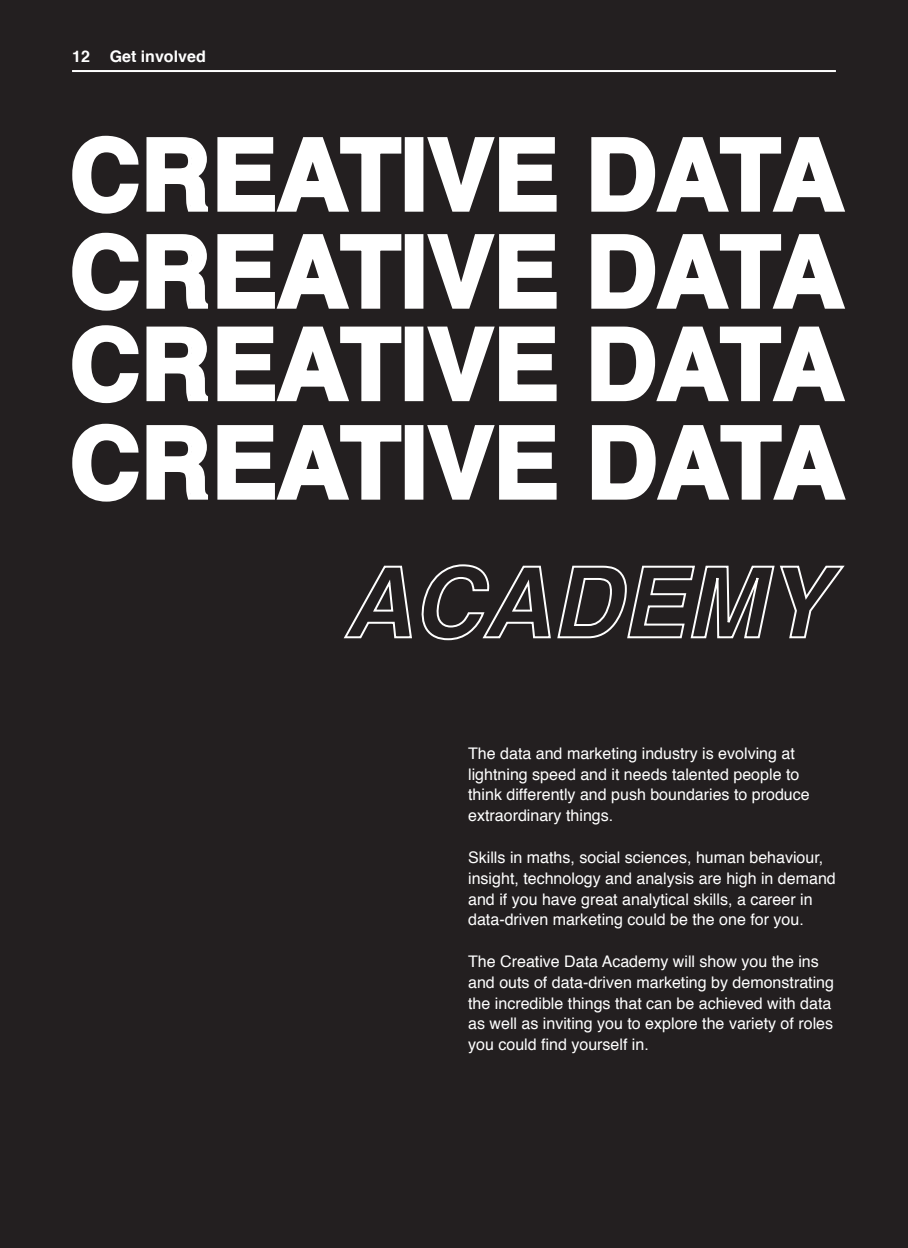
<style>
.page{position:relative;width:908px;height:1248px;background:#fff}
.page>*{position:absolute;margin:0;border:0;box-sizing:border-box;transform-origin:0 0}
.t1{font:700 98px "Helvetica";color:#fff}
.t2{font:16px/20.8px "Helvetica";color:#fff}
.t3{font:700 16px "Helvetica";color:#fff}
</style>
<div class="page">
<div style="left:0;top:0;width:907px;height:1247px;background:#231f20"></div>
<svg style="left:72px;top:135px;width:330px;height:79px"></svg>
<div style="left:404px;top:137px;width:19px;height:75px;border:4px solid #fff"></div>
<svg style="left:427px;top:137px;width:130px;height:75px"></svg>
<svg style="left:591px;top:137px;width:254px;height:75px"></svg>
<svg style="left:72px;top:325px;width:330px;height:79px"></svg>
<div style="left:404px;top:326px;width:19px;height:75px;border:4px solid #fff"></div>
<svg style="left:427px;top:326px;width:130px;height:76px"></svg>
<svg style="left:591px;top:326px;width:254px;height:76px"></svg>
<svg style="left:72px;top:232px;width:330px;height:79px"></svg>
<div style="left:404px;top:234px;width:19px;height:75px;border:4px solid #fff"></div>
<svg style="left:427px;top:234px;width:130px;height:75px"></svg>
<svg style="left:591px;top:234px;width:254px;height:75px"></svg>
<svg style="left:72px;top:423px;width:330px;height:79px"></svg>
<div style="left:404px;top:425px;width:19px;height:74px;border:4px solid #fff"></div>
<svg style="left:427px;top:425px;width:130px;height:75px"></svg>
<svg style="left:591px;top:425px;width:255px;height:75px"></svg>
<svg style="left:343px;top:565px;width:69px;height:74px"></svg>
<svg style="left:421px;top:564px;width:424px;height:77px"></svg>
<hr style="left:72px;top:70px;width:763px;height:2px;background:#fff">
<p class="t3" style="left:72px;top:43px;width:19px">12</p>
<p class="t3" style="left:110px;top:44px;width:98px">Get involved</p>
<p class="t1" style="left:70px;top:96px;width:775px">CREATIVE DATA</p>
<p class="t1" style="left:70px;top:193px;width:775px">CREATIVE DATA</p>
<p class="t1" style="left:70px;top:285px;width:775px">CREATIVE DATA</p>
<p class="t1" style="left:70px;top:384px;width:775px">CREATIVE DATA</p>
<p class="t2" style="left:468px;top:743px;width:343px">The data and marketing industry is evolving at lightning speed and it needs talented people to think differently and push boundaries to produce extraordinary things.</p>
<p class="t2" style="left:468px;top:847px;width:369px">Skills in maths, social sciences, human behaviour, insight, technology and analysis are high in demand and if you have great analytical skills, a career in data-driven marketing could be the one for you.</p>
<p class="t2" style="left:468px;top:951px;width:367px">The Creative Data Academy will show you the ins and outs of data-driven marketing by demonstrating the incredible things that can be achieved with data as well as inviting you to explore the variety of roles you could find yourself in.</p>
</div>
